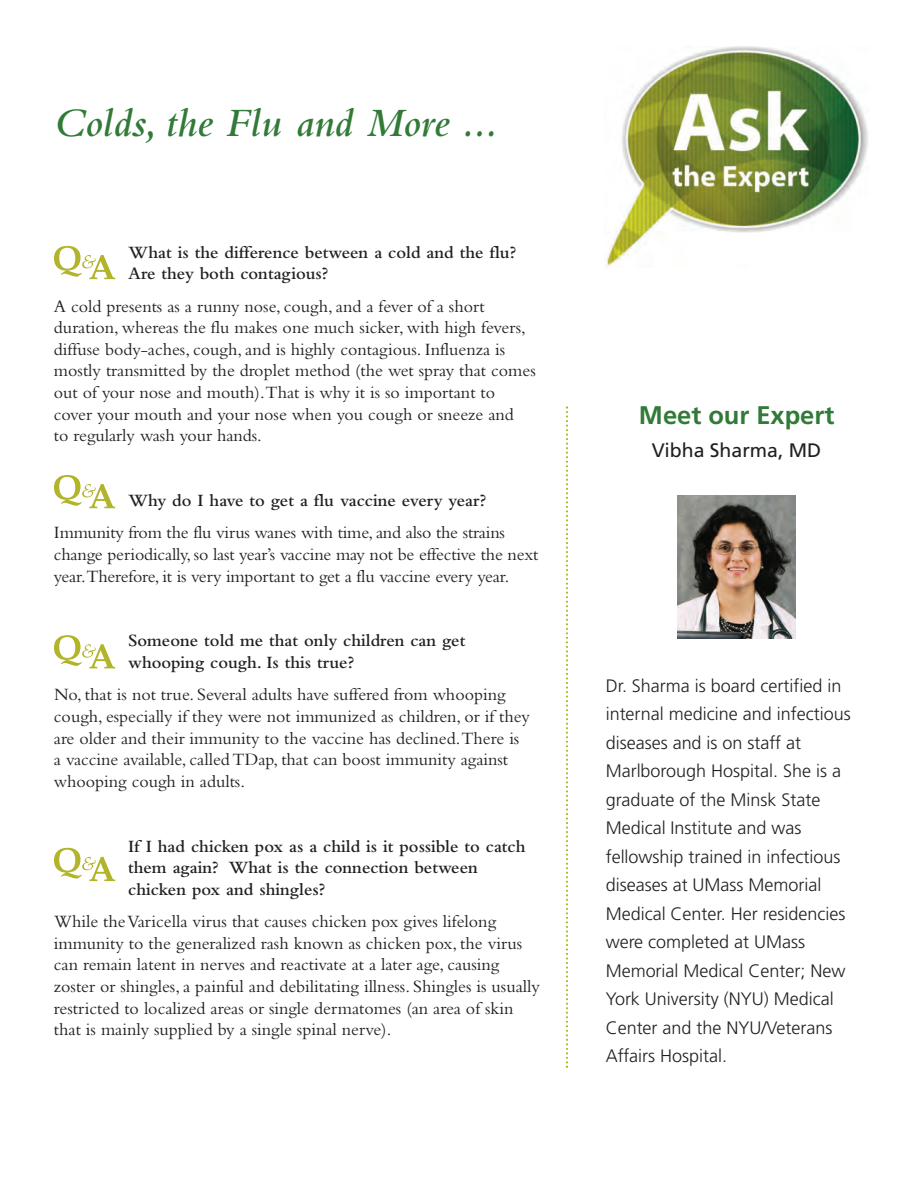
<style>
.page{position:relative;width:918px;height:1188px;background:#fff}
.page>*{position:absolute;margin:0;border:0;box-sizing:border-box;transform-origin:0 0}
.t1{font:italic 600 42px "Bembo";color:#317a38}
.t2{font:700 25.5px "Frutiger";color:#317a38}
.t3{font:19.5px "Frutiger";color:#231f20}
.t4{font:18px/21.6px "Bembo";color:#231f20}
.t5{font:300 18px/28.5px "Frutiger";color:#231f20}
.t6{font:600 18px/21.6px "Bembo";color:#231f20}
</style>
<div class="page">
<img style="left:604px;top:46px;width:264px;height:220px">
<img style="left:677px;top:495px;width:119px;height:144px">
<svg style="left:54px;top:246px;width:61px;height:33px"></svg>
<svg style="left:54px;top:475px;width:61px;height:33px"></svg>
<svg style="left:54px;top:635px;width:61px;height:34px"></svg>
<svg style="left:566px;top:406px;width:2px;height:662px"></svg>
<svg style="left:54px;top:848px;width:61px;height:33px"></svg>
<h1 class="t1" style="left:54px;top:109px;width:445px">Colds, the Flu and More ...</h1>
<p class="t6" style="left:128px;top:243px;width:389px">What is the difference between a cold and the flu?<br>Are they both contagious?</p>
<p class="t4" style="left:54px;top:297px;width:483px">A cold presents as a runny nose, cough, and a fever of a short duration, whereas the flu makes one much sicker, with high fevers, diffuse body-aches, cough, and is highly contagious. Influenza is mostly transmitted by the droplet method (the wet spray that comes out of your nose and mouth).That is why it is so important to cover your mouth and your nose when you cough or sneeze and<br>to regularly wash your hands.</p>
<p class="t6" style="left:128px;top:491px;width:359px">Why do I have to get a flu vaccine every year?</p>
<p class="t4" style="left:54px;top:524px;width:486px">Immunity from the flu virus wanes with time, and also the strains change periodically, so last year’s vaccine may not be effective the next year.Therefore, it is very important to get a flu vaccine every year.</p>
<p class="t6" style="left:128px;top:632px;width:339px">Someone told me that only children can get whooping cough. Is this true?</p>
<p class="t4" style="left:54px;top:686px;width:477px">No, that is not true. Several adults have suffered from whooping cough, especially if they were not immunized as children, or if they are older and their immunity to the vaccine has declined.There is a vaccine available, called TDap, that can boost immunity against whooping cough in adults.</p>
<p class="t6" style="left:128px;top:837px;width:399px">If I had chicken pox as a child is it possible to catch them again? What is the connection between chicken pox and shingles?</p>
<p class="t4" style="left:54px;top:913px;width:488px">While the Varicella virus that causes chicken pox gives lifelong immunity to the generalized rash known as chicken pox, the virus can remain latent in nerves and reactivate at a later age, causing zoster or shingles, a painful and debilitating illness. Shingles is usually restricted to localized areas or single dermatomes (an area of skin that is mainly supplied by a single spinal nerve).</p>
<h2 class="t2" style="left:639px;top:405px;width:197px">Meet our Expert</h2>
<p class="t3" style="left:652px;top:442px;width:171px">Vibha Sharma, MD</p>
<p class="t5" style="left:606px;top:673px;width:247px">Dr. Sharma is board certified in internal medicine and infectious diseases and is on staff at<br>Marlborough Hospital. She is a graduate of the Minsk State<br>Medical Institute and was fellowship trained in infectious diseases at UMass Memorial<br>Medical Center. Her residencies were completed at UMass<br>Memorial Medical Center; New<br>York University (NYU) Medical<br>Center and the NYU/Veterans<br>Affairs Hospital.</p>
</div>
